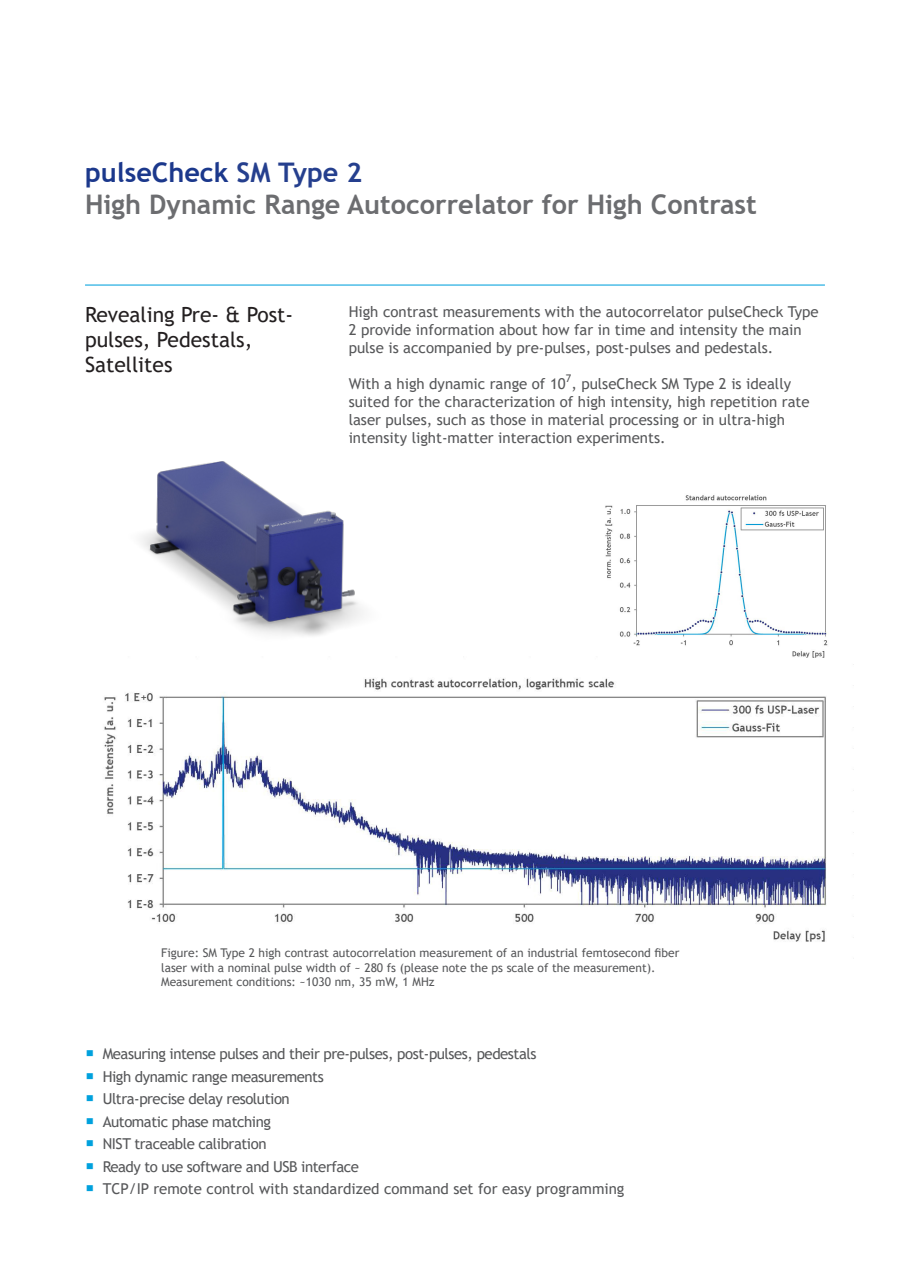
<style>
.page{position:relative;width:910px;height:1280px;background:#fff}
.page>*{position:absolute;margin:0;border:0;box-sizing:border-box;transform-origin:0 0}
.Seitenüberschrift_fett{font:700 27px "Trebuchet MS";color:#6c6d70}
.Seitenüberschrift_fett-2{font:700 27px "Trebuchet MS";color:#1b388c}
.Textüberschrift{font:21px/25.2px "Trebuchet MS";color:#231f20}
.Haupttext{font:15px/18px "Trebuchet MS";color:#57585a}
.Haupttext-2{font:15px "Trebuchet MS";letter-spacing:-.03em;color:#57585a}
.Keypoints{font:15px "Trebuchet MS";color:#57585a}
.Seitenüberschrift_fett-3{font:12px/14.4px "Trebuchet MS";color:#57585a}
.Haupttext-3{font:10.5px "Trebuchet MS";color:#57585a}
.s1{color:#253f8e}
.s2{font-size:27px;color:#00a1dd}
</style>
<div class="page">
<img style="left:104px;top:664px;width:750px;height:278px">
<hr style="left:85px;top:284px;width:740px;height:2px;background:#00a1dd">
<img style="left:141px;top:461px;width:222px;height:175px">
<img style="left:598px;top:495px;width:238px;height:172px">
<p class="Seitenüberschrift_fett-2" style="left:85px;top:155px;width:279px">pulseCheck <span class="s1">SM Type 2</span></p>
<p class="Seitenüberschrift_fett" style="left:85px;top:187px;width:673px">High Dynamic Range Autocorrelator for High Contrast</p>
<p class="Textüberschrift" style="left:85px;top:301px;width:210px">Revealing Pre- &amp; Post&shy;pulses, Pedestals,<br>Satellites</p>
<p class="Haupttext" style="left:349px;top:303px;width:472px">High contrast measurements with the autocorrelator pulseCheck Type<br>2 provide information about how far in time and intensity the main pulse is accompanied by pre-pulses, post-pulses and pedestals.</p>
<p class="Haupttext" style="left:349px;top:375px;width:444px">With a high dynamic range of 10 , pulseCheck SM Type 2 is ideally</p>
<p class="Haupttext-3" style="left:566px;top:371px;width:7px">7</p>
<p class="Haupttext" style="left:349px;top:393px;width:462px">suited for the characterization of high intensity, high repetition rate laser pulses, such as those in material processing or in ultra-high intensity light-matter interaction experiments.</p>
<p class="Seitenüberschrift_fett-3" style="left:161px;top:945px;width:520px">Figure: SM Type 2 high contrast autocorrelation measurement of an industrial femtosecond fiber laser with a nominal pulse width of ~ 280 fs (please note the ps scale of the measurement).<br>Measurement conditions: ~1030 nm, 35 mW, 1 MHz</p>
<p class="Haupttext-2" style="left:85px;top:1044px;width:453px"><span class="s2">▪</span> Measuring intense pulses and their pre-pulses, post-pulses, pedestals</p>
<p class="Haupttext-2" style="left:85px;top:1067px;width:240px"><span class="s2">▪</span> High dynamic range measurements</p>
<p class="Haupttext-2" style="left:85px;top:1089px;width:206px"><span class="s2">▪</span> Ultra-precise delay resolution</p>
<p class="Haupttext-2" style="left:85px;top:1112px;width:187px"><span class="s2">▪</span> Automatic phase matching</p>
<p class="Haupttext-2" style="left:85px;top:1134px;width:183px"><span class="s2">▪</span> NIST traceable calibration</p>
<p class="Haupttext-2" style="left:85px;top:1157px;width:276px"><span class="s2">▪</span> Ready to use software and USB interface</p>
<p class="Keypoints" style="left:85px;top:1179px;width:541px"><span class="s2">▪</span> TCP/IP remote control with standardized command set for easy programming</p>
</div>
